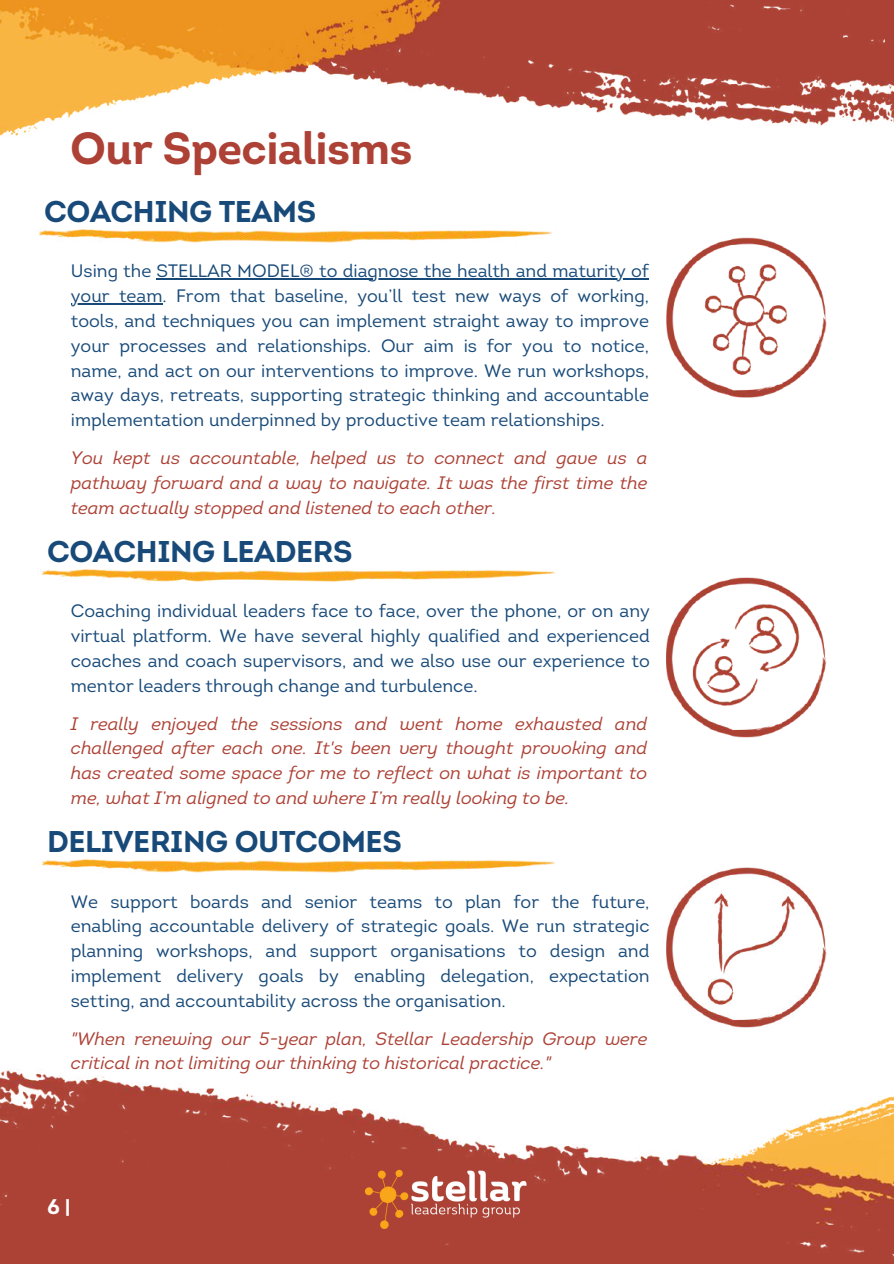
<style>
.page{position:relative;width:894px;height:1264px;background:#fff}
.page>*{position:absolute;margin:0;border:0;box-sizing:border-box;transform-origin:0 0}
.t1{font:700 45px "Intro";letter-spacing:-.015em;color:#ad4135}
.t2{font:700 30px "Intro";letter-spacing:-.015em;color:#184a79}
.t3{font:700 21px "Intro";color:#fff}
.t4{font:18px/24.8px "Intro";color:#184a79;text-align:justify}
.t5{font:italic 18px/24.8px "Intro";color:#ad4135;text-align:justify}
</style>
<div class="page">
<img style="left:0;top:1068px;width:893px;height:195px">
<img style="left:0;top:0;width:893px;height:137px">
<img style="left:360px;top:1165px;width:173px;height:69px">
<img style="left:666px;top:867px;width:161px;height:161px">
<img style="left:41px;top:859px;width:514px;height:14px">
<img style="left:666px;top:577px;width:161px;height:161px">
<img style="left:41px;top:569px;width:514px;height:13px">
<img style="left:666px;top:237px;width:161px;height:161px">
<hr style="left:157px;top:278px;width:491px;height:2px;background:#184a79">
<hr style="left:71px;top:303px;width:91px;height:1px;background:#184a79">
<img style="left:38px;top:229px;width:514px;height:14px">
<h1 class="t1" style="left:70px;top:130px;width:343px">Our Specialisms</h1>
<h2 class="t2" style="left:44px;top:199px;width:273px">COACHING TEAMS</h2>
<p class="t4" style="left:71px;top:260px;width:579px">Using the STELLAR MODEL® to diagnose the health and maturity of your team. From that baseline, you’ll test new ways of working, tools, and techniques you can implement straight away to improve your processes and relationships. Our aim is for you to notice, name, and act on our interventions to improve. We run workshops, away days, retreats, supporting strategic thinking and accountable implementation underpinned by productive team relationships.</p>
<p class="t5" style="left:71px;top:447px;width:578px">You kept us accountable, helped us to connect and gave us a pathway forward and a way to navigate. It was the first time the team actually stopped and listened to each other.</p>
<h2 class="t2" style="left:47px;top:539px;width:307px">COACHING LEADERS</h2>
<p class="t4" style="left:71px;top:600px;width:580px">Coaching individual leaders face to face, over the phone, or on any virtual platform. We have several highly qualified and experienced coaches and coach supervisors, and we also use our experience to mentor leaders through change and turbulence.</p>
<p class="t5" style="left:71px;top:712px;width:578px">I really enjoyed the sessions and went home exhausted and challenged after each one. It's been very thought provoking and has created some space for me to reflect on what is important to me, what I’m aligned to and where I’m really looking to be.</p>
<h2 class="t2" style="left:47px;top:829px;width:356px">DELIVERING OUTCOMES</h2>
<p class="t4" style="left:71px;top:890px;width:580px">We support boards and senior teams to plan for the future, enabling accountable delivery of strategic goals. We run strategic planning workshops, and support organisations to design and implement delivery goals by enabling delegation, expectation setting, and accountability across the organisation.</p>
<p class="t5" style="left:71px;top:1027px;width:578px">"When renewing our 5-year plan, Stellar Leadership Group were critical in not limiting our thinking to historical practice."</p>
<p class="t3" style="left:47px;top:1197px;width:25px">6|</p>
</div>
